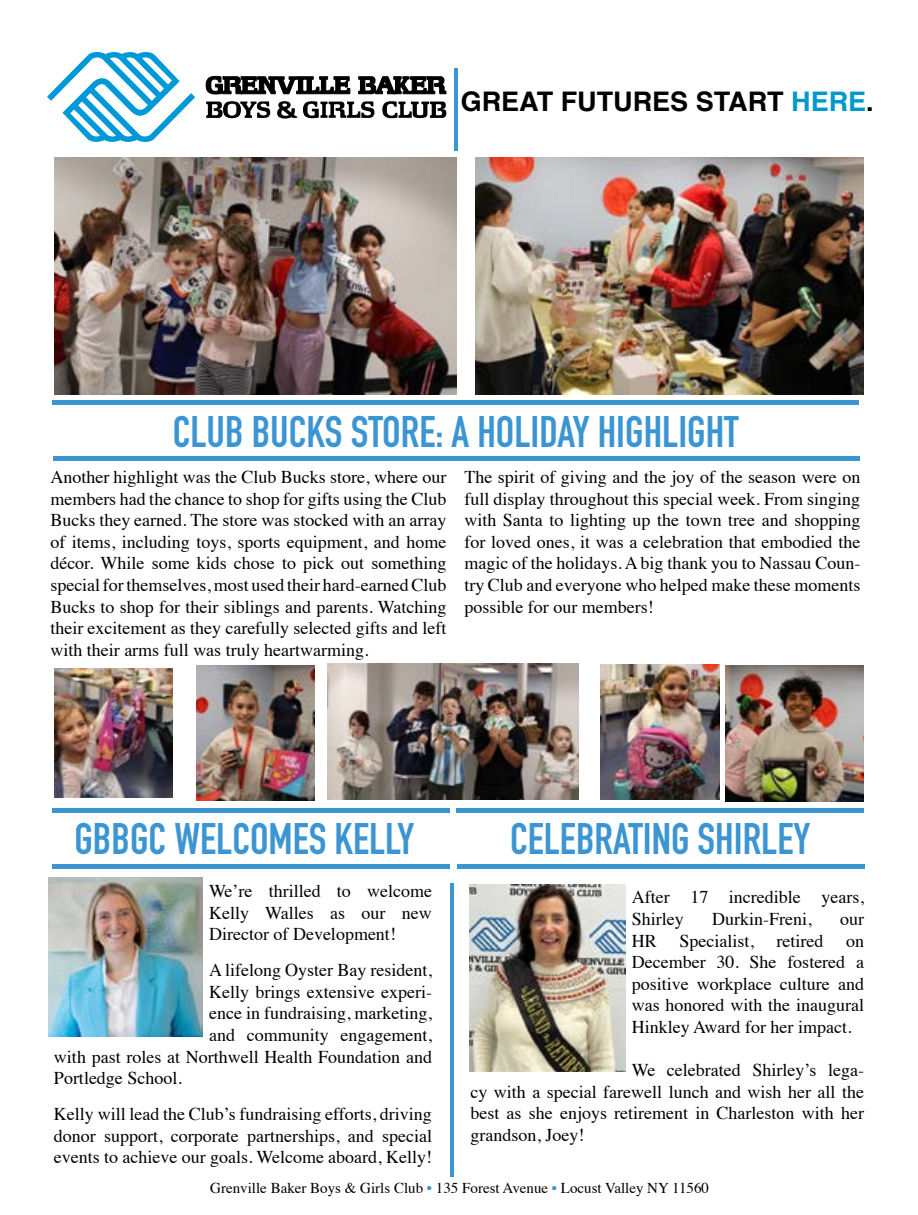
<style>
.page{position:relative;width:918px;height:1215px;background:#fff}
.page>*{position:absolute;margin:0;border:0;box-sizing:border-box;transform-origin:0 0}
.t1{font:700 43.5px "DIN Condensed";color:#3b95d2}
.t2{font:700 27px "Helvetica";color:#000}
.t3{font:18px/21.6px "Times";color:#000;text-align:justify}
.t4{font:15px "Times";color:#000}
.s1{color:#09c}
.s2{color:#3b95d2}
</style>
<div class="page">
<svg style="left:47px;top:52px;width:148px;height:90px"></svg>
<svg style="left:382px;top:101px;width:64px;height:17px"></svg>
<svg style="left:206px;top:101px;width:64px;height:17px"></svg>
<svg style="left:303px;top:101px;width:72px;height:17px"></svg>
<svg style="left:277px;top:101px;width:20px;height:18px"></svg>
<svg style="left:359px;top:77px;width:87px;height:17px"></svg>
<svg style="left:206px;top:76px;width:144px;height:18px"></svg>
<hr style="left:454px;top:68px;width:3px;height:82px;background:#3b95d2">
<div style="left:457px;top:808px;width:407px;height:5px;background:#3b95d2"></div>
<div style="left:457px;top:864px;width:407px;height:5px;background:#3b95d2"></div>
<img style="left:469px;top:885px;width:156px;height:187px">
<img style="left:49px;top:877px;width:154px;height:160px">
<div style="left:52px;top:808px;width:398px;height:5px;background:#3b95d2"></div>
<div style="left:52px;top:864px;width:398px;height:5px;background:#3b95d2"></div>
<img style="left:54px;top:157px;width:403px;height:238px">
<div style="left:53px;top:400px;width:806px;height:5px;background:#3b95d2"></div>
<div style="left:53px;top:456px;width:807px;height:5px;background:#3b95d2"></div>
<img style="left:475px;top:157px;width:389px;height:238px">
<img style="left:601px;top:664px;width:118px;height:135px">
<img style="left:726px;top:665px;width:138px;height:136px">
<img style="left:196px;top:666px;width:119px;height:135px">
<img style="left:327px;top:664px;width:252px;height:136px">
<img style="left:55px;top:669px;width:118px;height:128px">
<hr style="left:451px;top:884px;width:3px;height:293px;background:#3b95d2">
<h2 class="t2" style="left:461px;top:85px;width:415px">GREAT FUTURES START <span class="s1">HERE</span>.</h2>
<h1 class="t1" style="left:173px;top:402px;width:567px">CLUB BUCKS STORE: A HOLIDAY HIGHLIGHT</h1>
<p class="t3" style="left:50px;top:465px;width:398px">Another highlight was the Club Bucks store, where our members had the chance to shop for gifts using the Club Bucks they earned. The store was stocked with an array of items, including toys, sports equipment, and home décor. While some kids chose to pick out something special for themselves, most used their hard-earned Club Bucks to shop for their siblings and parents. Watching their excitement as they carefully selected gifts and left with their arms full was truly heartwarming.</p>
<p class="t3" style="left:464px;top:465px;width:398px">The spirit of giving and the joy of the season were on full display throughout this special week. From singing with Santa to lighting up the town tree and shopping for loved ones, it was a celebration that embodied the magic of the holidays. A big thank you to Nassau Coun&shy;try Club and everyone who helped make these moments possible for our members!</p>
<h1 class="t1" style="left:74px;top:810px;width:341px">GBBGC WELCOMES KELLY</h1>
<h1 class="t1" style="left:510px;top:810px;width:302px">CELEBRATING SHIRLEY</h1>
<p class="t3" style="left:209px;top:879px;width:224px">We’re thrilled to welcome Kelly Walles as our new Director of Development!</p>
<p class="t3" style="left:209px;top:958px;width:224px">A lifelong Oyster Bay resident,</p>
<p class="t3" style="left:209px;top:979px;width:224px">Kelly brings extensive experi-</p>
<p class="t3" style="left:209px;top:1001px;width:224px">ence in fundraising, marketing,</p>
<p class="t3" style="left:209px;top:1023px;width:224px">and community engagement,</p>
<p class="t3" style="left:54px;top:1044px;width:380px">with past roles at Northwell Health Foundation and</p>
<p class="t3" style="left:54px;top:1066px;width:129px">Portledge School.</p>
<p class="t3" style="left:54px;top:1102px;width:380px">Kelly will lead the Club’s fundraising efforts, driving donor support, corporate partnerships, and special events to achieve our goals. Welcome aboard, Kelly!</p>
<p class="t3" style="left:632px;top:885px;width:234px">After 17 incredible years,<br>Shirley</p>
<p class="t3" style="left:712px;top:907px;width:101px">Durkin-Freni,</p>
<p class="t3" style="left:840px;top:907px;width:25px">our</p>
<p class="t3" style="left:632px;top:928px;width:27px">HR</p>
<p class="t3" style="left:679px;top:928px;width:76px">Specialist,</p>
<p class="t3" style="left:776px;top:928px;width:48px">retired</p>
<p class="t3" style="left:632px;top:928px;width:234px;text-indent:214px">on December 30. She fostered a positive workplace culture and was honored with the inaugural Hinkley Award for her impact.</p>
<p class="t3" style="left:470px;top:1058px;width:395px;text-indent:161px">We celebrated Shirley’s lega&shy;cy with a special farewell lunch and wish her all the best as she enjoys retirement in Charleston with her grandson, Joey!</p>
<p class="t4" style="left:210px;top:1174px;width:500px">Grenville Baker Boys &amp; Girls Club <span class="s2">•</span> 135 Forest Avenue <span class="s2">•</span> Locust Valley NY 11560</p>
</div>
